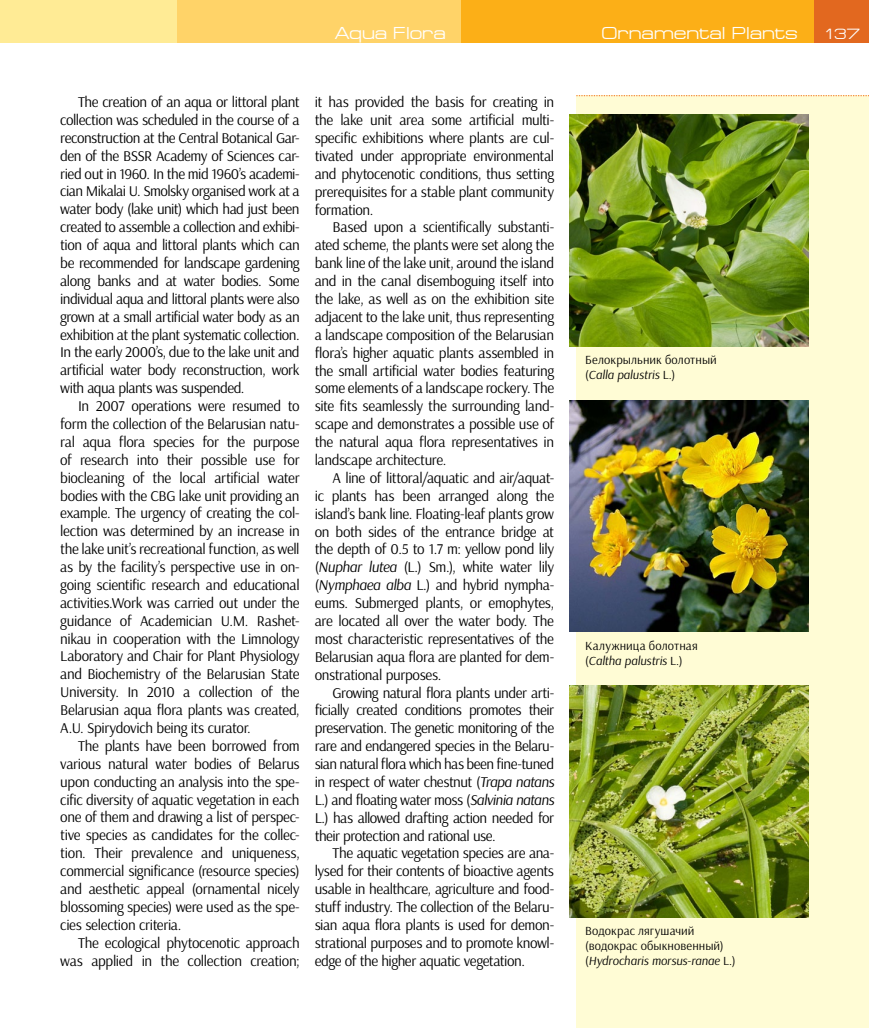
<style>
.page{position:relative;width:869px;height:1028px;background:#fff}
.page>*{position:absolute;margin:0;border:0;box-sizing:border-box;transform-origin:0 0}
.t1{font:17.5px "Europe Ext";letter-spacing:-.01em;color:#fff}
.t2{font:15px/17.9px "Arsenal";letter-spacing:-.025em;color:#000;text-align:justify}
.t3{font:15px "Europe Ext";color:#fff}
.t4{font:12.5px/15px "Arsenal";letter-spacing:.005em;color:#000}
.s1{font-style:italic}
</style>
<div class="page">
<div style="left:576px;top:96px;width:292px;height:932px;background:#fffcd5"></div>
<div style="left:0;top:0;width:868px;height:43px;background:#ffeb95"></div>
<div style="left:177px;top:0;width:691px;height:43px;background:#ffd368"></div>
<div style="left:461px;top:0;width:407px;height:43px;background:#fcaf17"></div>
<div style="left:813px;top:0;width:55px;height:43px;background:#e2681f"></div>
<img style="left:569px;top:115px;width:239px;height:231px">
<img style="left:569px;top:400px;width:239px;height:232px">
<img style="left:569px;top:685px;width:239px;height:232px">
<svg style="left:576px;top:95px;width:292px;height:1px"></svg>
<p class="t1" style="left:334px;top:23px;width:113px">Aqua Flora</p>
<p class="t2" style="left:60px;top:93px;width:241px;text-indent:18px">The creation of an aqua or littoral plant collection was scheduled in the course of a reconstruction at the Central Botanical Gar&shy;den of the BSSR Academy of Sciences car&shy;ried out in 1960. In the mid 1960’s academi&shy;cian Mikalai U. Smolsky organised work at a water body (lake unit) which had just been created to assemble a collection and exhibi&shy;tion of aqua and littoral plants which can be recommended for landscape gardening along banks and at water bodies. Some individual aqua and littoral plants were also grown at a small artificial water body as an exhibition at the plant systematic collection.<br>In the early 2000’s, due to the lake unit and artificial water body reconstruction, work with aqua plants was suspended.</p>
<p class="t2" style="left:60px;top:397px;width:241px;text-indent:18px">In 2007 operations were resumed to form the collection of the Belarusian natu&shy;ral aqua flora species for the purpose of research into their possible use for biocleaning of the local artificial water bodies with the CBG lake unit providing an example. The urgency of creating the col&shy;lection was determined by an increase in the lake unit’s recreational function, as well as by the facility’s perspective use in on&shy;going scientific research and educational activities.Work was carried out under the guidance of Academician U.M. Rashet&shy;nikau in cooperation with the Limnology Laboratory and Chair for Plant Physiology and Biochemistry of the Belarusian State University. In 2010 a collection of the Belarusian aqua flora plants was created, A.U. Spirydovich being its curator.</p>
<p class="t2" style="left:60px;top:737px;width:241px;text-indent:18px">The plants have been borrowed from various natural water bodies of Belarus upon conducting an analysis into the spe&shy;cific diversity of aquatic vegetation in each one of them and drawing a list of perspec&shy;tive species as candidates for the collec&shy;tion. Their prevalence and uniqueness, commercial significance (resource species) and aesthetic appeal (ornamental nicely blossoming species) were used as the spe&shy;cies selection criteria.</p>
<p class="t2" style="left:60px;top:933px;width:241px;text-align:right">The ecological phytocenotic approach was applied in the collection creation;</p>
<p class="t2" style="left:314px;top:93px;width:241px">it has provided the basis for creating in the lake unit area some artificial multi&shy;specific exhibitions where plants are cul&shy;tivated under appropriate environmental and phytocenotic conditions, thus setting prerequisites for a stable plant community formation.</p>
<p class="t2" style="left:314px;top:218px;width:241px;text-indent:18px">Based upon a scientifically substanti&shy;ated scheme, the plants were set along the bank line of the lake unit, around the island and in the canal disemboguing itself into the lake, as well as on the exhibition site adjacent to the lake unit, thus representing a landscape composition of the Belarusian flora’s higher aquatic plants assembled in the small artificial water bodies featuring some elements of a landscape rockery. The site fits seamlessly the surrounding land&shy;scape and demonstrates a possible use of the natural aqua flora representatives in landscape architecture.</p>
<p class="t2" style="left:314px;top:469px;width:241px;text-indent:18px">A line of littoral/aquatic and air/aquat&shy;ic plants has been arranged along the island’s bank line. Floating-leaf plants grow on both sides of the entrance bridge at the depth of 0.5 to 1.7 m: yellow pond lily (<span class="s1">Nuphar lutea</span> (L.) Sm.), white water lily (<span class="s1">Nymphaea alba</span> L.) and hybrid nympha&shy;eums. Submerged plants, or emophytes, are located all over the water body. The most characteristic representatives of the Belarusian aqua flora are planted for dem&shy;onstrational purposes.</p>
<p class="t2" style="left:314px;top:683px;width:241px;text-indent:18px">Growing natural flora plants under arti&shy;ficially created conditions promotes their preservation. The genetic monitoring of the rare and endangered species in the Belaru&shy;sian natural flora which has been fine-tuned in respect of water chestnut (<span class="s1">Trapa natans </span>L.) and floating water moss (<span class="s1">Salvinia natans </span>L.) has allowed drafting action needed for their protection and rational use.</p>
<p class="t2" style="left:314px;top:844px;width:241px;text-indent:18px">The aquatic vegetation species are ana&shy;lysed for their contents of bioactive agents usable in healthcare, agriculture and food&shy;stuff industry. The collection of the Belaru&shy;sian aqua flora plants is used for demon&shy;strational purposes and to promote knowl&shy;edge of the higher aquatic vegetation.</p>
<p class="t1" style="left:601px;top:23px;width:198px">Ornamental Plants</p>
<p class="t3" style="left:822px;top:26px;width:38px">137</p>
<p class="t4" style="left:585px;top:353px;width:133px">Белокрыльник болотный (<span class="s1">Calla palustris</span> L.)</p>
<p class="t4" style="left:585px;top:638px;width:114px">Калужница болотная (<span class="s1">Caltha palustris</span> L.)</p>
<p class="t4" style="left:585px;top:923px;width:152px">Водокрас лягушачий (водокрас обыкновенный) (<span class="s1">Hydrocharis morsus-ranae</span> L.)</p>
</div>
